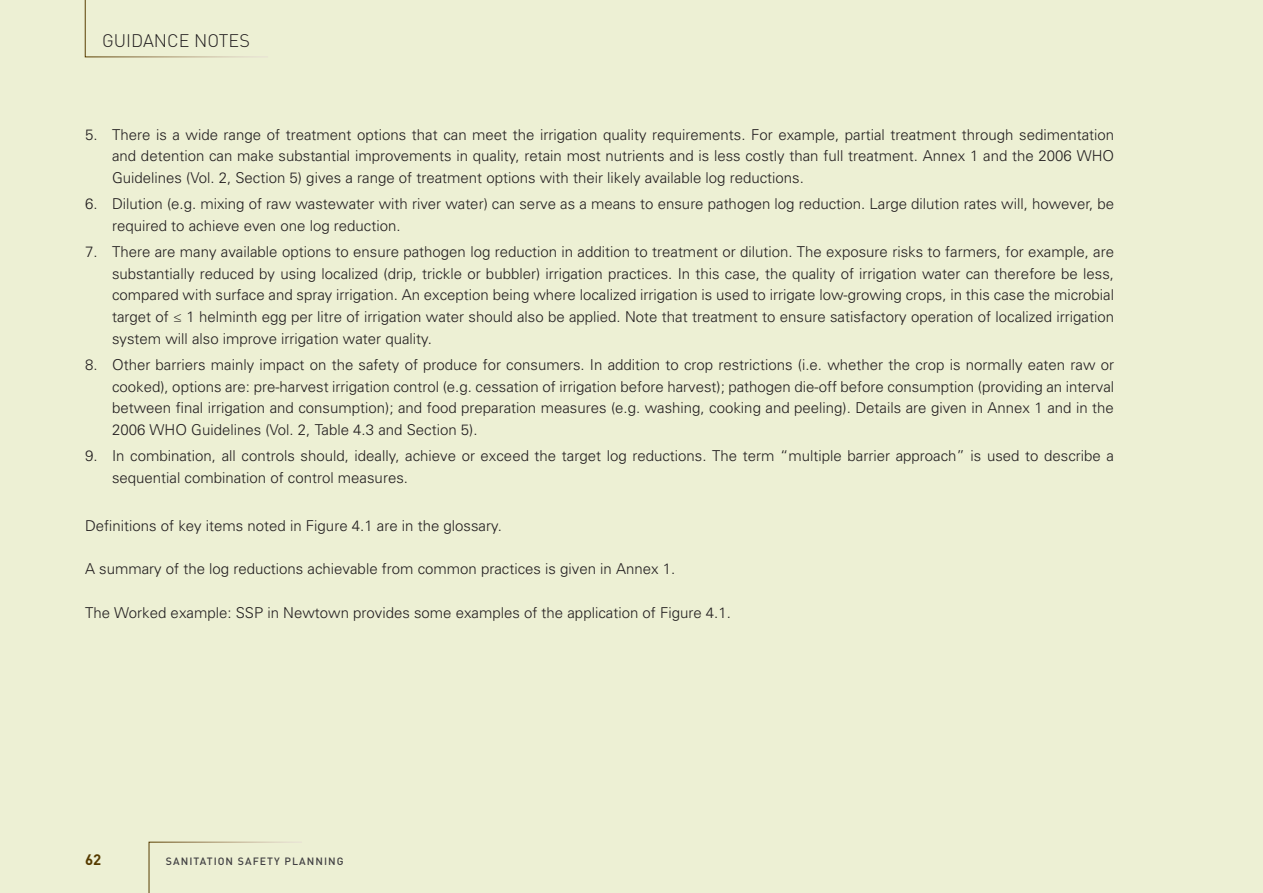
<style>
.page{position:relative;width:1263px;height:893px;background:#edf0d4}
.page>*{position:absolute;margin:0;border:0;box-sizing:border-box;transform-origin:0 0}
.t1{font:300 18px "DIN";color:#231f20}
.t2{font:300 15px/21.8px "Univers";color:#231f20;text-align:justify}
.t3{font:700 15px "DIN";color:#563b00}
.t4{font:500 10.5px "DIN";letter-spacing:.1em;color:#414042}
.s1{font-family:"Myriad Pro"}
</style>
<div class="page">
<svg style="left:149px;top:842px;width:153px;height:51px"></svg>
<svg style="left:85px;top:0;width:182px;height:57px"></svg>
<p class="t1" style="left:102px;top:30px;width:149px">GUIDANCE NOTES</p>
<p class="t2" style="left:112px;top:123px;width:1004px;text-indent:-27px">5. There is a wide range of treatment options that can meet the irrigation quality requirements. For example, partial treatment through sedimentation and detention can make substantial improvements in quality, retain most nutrients and is less costly than full treatment. Annex 1 and the 2006 WHO Guidelines (Vol. 2, Section 5) gives a range of treatment options with their likely available log reductions.</p>
<p class="t2" style="left:112px;top:193px;width:1004px;text-indent:-27px">6. Dilution (e.g. mixing of raw wastewater with river water) can serve as a means to ensure pathogen log reduction. Large dilution rates will, however, be required to achieve even one log reduction.</p>
<p class="t2" style="left:112px;top:240px;width:1003px;text-indent:-27px">7. There are many available options to ensure pathogen log reduction in addition to treatment or dilution. The exposure risks to farmers, for example, are substantially reduced by using localized (drip, trickle or bubbler) irrigation practices. In this case, the quality of irrigation water can therefore be less, compared with surface and spray irrigation. An exception being where localized irrigation is used to irrigate low-growing crops, in this case the microbial target of <span class="s1">≤</span> 1 helminth egg per litre of irrigation water should also be applied. Note that treatment to ensure satisfactory operation of localized irrigation system will also improve irrigation water quality.</p>
<p class="t2" style="left:112px;top:353px;width:1004px;text-indent:-27px">8. Other barriers mainly impact on the safety of produce for consumers. In addition to crop restrictions (i.e. whether the crop is normally eaten raw or cooked), options are: pre-harvest irrigation control (e.g. cessation of irrigation before harvest); pathogen die-off before consumption (providing an interval between final irrigation and consumption); and food preparation measures (e.g. washing, cooking and peeling). Details are given in Annex 1 and in the 2006 WHO Guidelines (Vol. 2, Table 4.3 and Section 5).</p>
<p class="t2" style="left:112px;top:445px;width:1003px;text-indent:-27px">9. In combination, all controls should, ideally, achieve or exceed the target log reductions. The term “multiple barrier approach” is used to describe a sequential combination of control measures.</p>
<p class="t2" style="left:85px;top:514px;width:418px">Definitions of key items noted in Figure 4.1 are in the glossary.</p>
<p class="t2" style="left:85px;top:558px;width:592px">A summary of the log reductions achievable from common practices is given in Annex 1.</p>
<p class="t2" style="left:85px;top:601px;width:647px">The Worked example: SSP in Newtown provides some examples of the application of Figure 4.1.</p>
<p class="t3" style="left:85px;top:850px;width:18px">62</p>
<p class="t4" style="left:166px;top:855px;width:179px">SANITATION SAFETY PLANNING</p>
</div>
